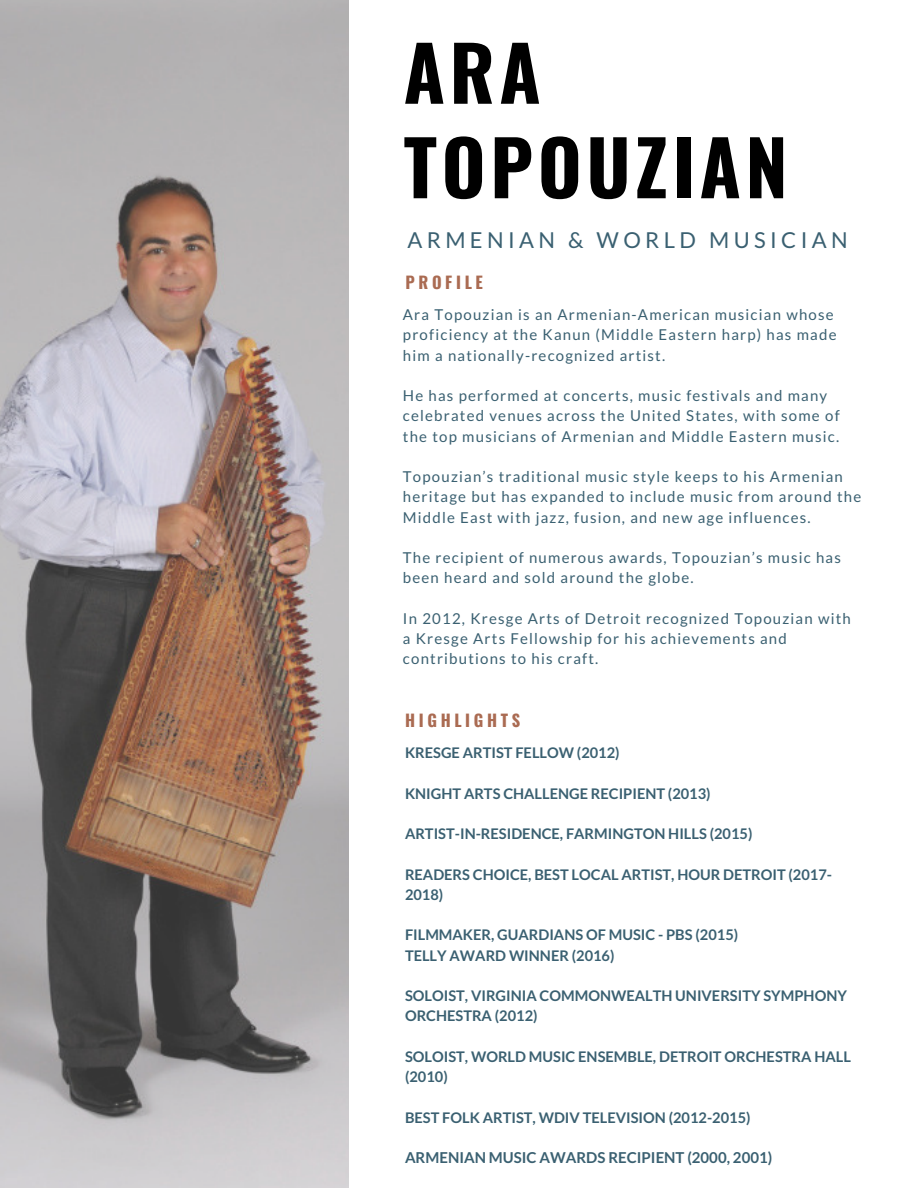
<style>
.page{position:relative;width:918px;height:1188px;background:#fff}
.page>*{position:absolute;margin:0;border:0;box-sizing:border-box;transform-origin:0 0}
.t1{font:700 75.3px/94.5px "Oswald";letter-spacing:.06em;color:#000}
.t2{font:21.9px "Lato";letter-spacing:.2em;color:#3a6071}
.t3{font:700 16.5px "Oswald";letter-spacing:.22em;color:#aa6b52}
.t4{font:15px/20.2px "Lato";letter-spacing:.08em;color:#3a6071}
.t5{font:700 15px "Lato";color:#3a6071}
.t6{font:700 14.7px/20.2px "Lato";color:#3a6071}
</style>
<div class="page">
<img style="left:0;top:0;width:349px;height:1188px">
<h1 class="t1" style="left:404px;top:22px;width:386px">ARA<br>TOPOUZIAN</h1>
<h2 class="t2" style="left:408px;top:227px;width:442px">ARMENIAN &amp; WORLD MUSICIAN</h2>
<p class="t3" style="left:406px;top:269px;width:79px">PROFILE</p>
<p class="t4" style="left:403px;top:304px;width:435px">Ara Topouzian is an Armenian-American musician whose proficiency at the Kanun (Middle Eastern harp) has made him a nationally-recognized artist.</p>
<p class="t4" style="left:403px;top:385px;width:438px">He has performed at concerts, music festivals and many celebrated venues across the United States, with some of the top musicians of Armenian and Middle Eastern music.</p>
<p class="t4" style="left:403px;top:466px;width:460px">Topouzian’s traditional music style keeps to his Armenian heritage but has expanded to include music from around the<br>Middle East with jazz, fusion, and new age influences.</p>
<p class="t4" style="left:403px;top:547px;width:439px">The recipient of numerous awards, Topouzian’s music has been heard and sold around the globe.</p>
<p class="t4" style="left:403px;top:608px;width:450px">In 2012, Kresge Arts of Detroit recognized Topouzian with a Kresge Arts Fellowship for his achievements and contributions to his craft.</p>
<p class="t3" style="left:405px;top:707px;width:116px">HIGHLIGHTS</p>
<p class="t6" style="left:405px;top:742px;width:216px">KRESGE ARTIST FELLOW (2012)</p>
<p class="t6" style="left:405px;top:783px;width:307px">KNIGHT ARTS CHALLENGE RECIPIENT (2013)</p>
<p class="t6" style="left:405px;top:823px;width:349px">ARTIST-IN-RESIDENCE, FARMINGTON HILLS (2015)</p>
<p class="t6" style="left:405px;top:864px;width:429px">READERS CHOICE, BEST LOCAL ARTIST, HOUR DETROIT (2017-<br>2018)</p>
<p class="t6" style="left:405px;top:925px;width:335px">FILMMAKER, GUARDIANS OF MUSIC - PBS (2015)<br>TELLY AWARD WINNER (2016)</p>
<p class="t6" style="left:405px;top:985px;width:443px">SOLOIST, VIRGINIA COMMONWEALTH UNIVERSITY SYMPHONY<br>ORCHESTRA (2012)</p>
<p class="t6" style="left:405px;top:1046px;width:447px">SOLOIST, WORLD MUSIC ENSEMBLE, DETROIT ORCHESTRA HALL (2010)</p>
<p class="t6" style="left:405px;top:1107px;width:347px">BEST FOLK ARTIST, WDIV TELEVISION (2012-2015)</p>
<p class="t5" style="left:405px;top:1148px;width:369px">ARMENIAN MUSIC AWARDS RECIPIENT (2000, 2001)</p>
</div>
